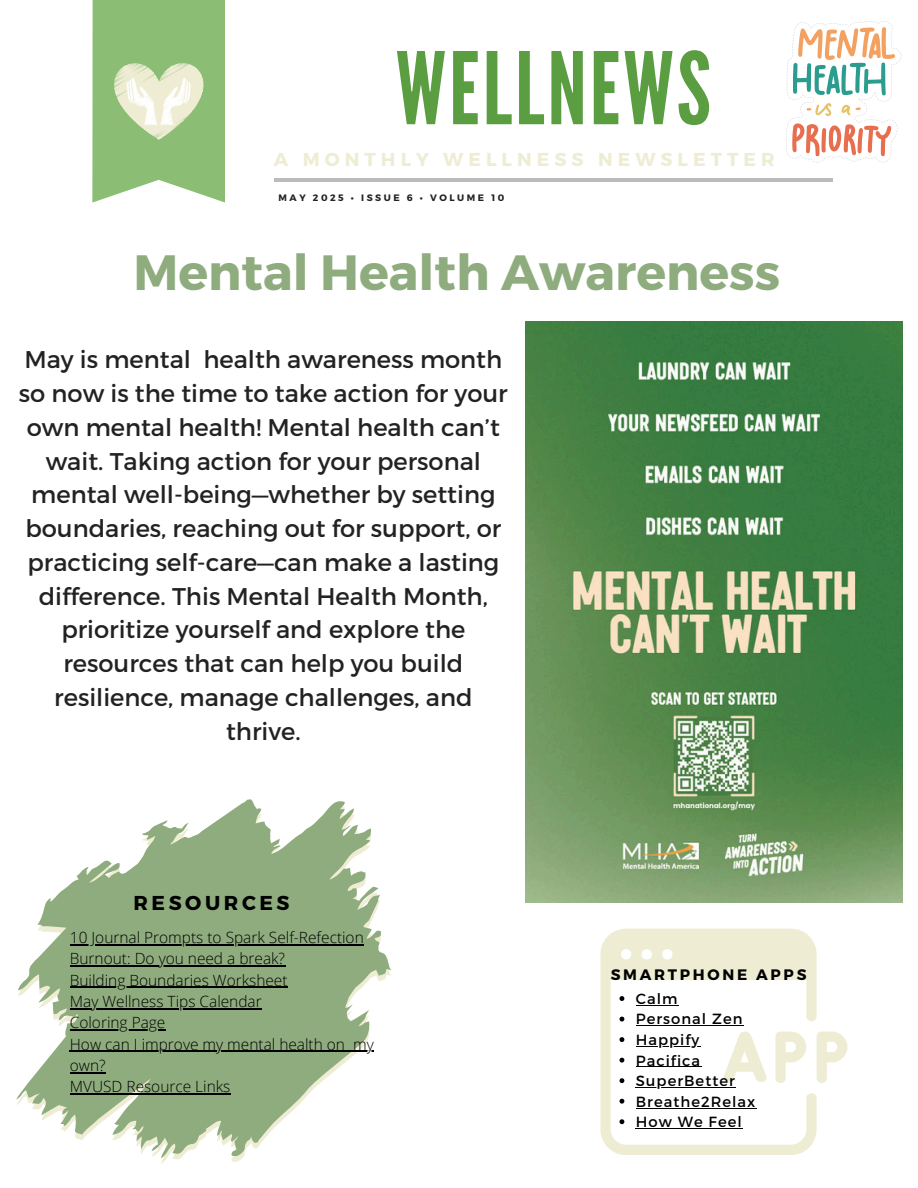
<style>
.page{position:relative;width:918px;height:1188px;background:#fff}
.page>*{position:absolute;margin:0;border:0;box-sizing:border-box;transform-origin:0 0}
.t1{font:99.6px "League Gothic";letter-spacing:.03em;color:#5a9e41}
.t2{font:700 49.5px "Montserrat";color:#8fac7e}
.t3{font:24.15px/33.8px "Montserrat";color:#222;text-align:center}
.t4{font:700 20.1px "Montserrat";letter-spacing:.18em;color:#000}
.t5{font:700 18.75px "Montserrat";letter-spacing:.27em;color:#eeedd4}
.t6{font:300 15.45px/21.3px "Open Sans";color:#000}
.t7{font:700 15.15px "Montserrat";letter-spacing:.18em;color:#000}
.t8{font:14.7px "Montserrat";letter-spacing:.07em;color:#000}
.t9{font:700 9.3px "Montserrat";letter-spacing:.27em;color:#222}
</style>
<div class="page">
<hr style="left:274px;top:178px;width:559px;height:3px;background:#bbb">
<svg style="left:92px;top:0;width:133px;height:203px;background:#a3c98f"></svg>
<img style="left:525px;top:321px;width:377px;height:582px">
<svg style="left:16px;top:799px;width:375px;height:359px;fill:#8fac7e"></svg>
<svg style="left:786px;top:21px;width:116px;height:142px"></svg>
<svg style="left:600px;top:929px;width:247px;height:226px"></svg>
<svg style="left:620px;top:996px;width:4px;height:5px"></svg>
<hr style="left:636px;top:1005px;width:43px;height:1px;background:#000">
<svg style="left:620px;top:1017px;width:4px;height:5px"></svg>
<hr style="left:636px;top:1025px;width:108px;height:1px;background:#000">
<svg style="left:620px;top:1037px;width:4px;height:5px"></svg>
<hr style="left:636px;top:1046px;width:64px;height:1px;background:#000">
<svg style="left:620px;top:1058px;width:4px;height:5px"></svg>
<hr style="left:636px;top:1066px;width:65px;height:1px;background:#000">
<svg style="left:620px;top:1078px;width:4px;height:5px"></svg>
<hr style="left:636px;top:1087px;width:100px;height:1px;background:#000">
<svg style="left:620px;top:1099px;width:4px;height:5px"></svg>
<hr style="left:636px;top:1108px;width:120px;height:1px;background:#000">
<svg style="left:620px;top:1119px;width:4px;height:5px"></svg>
<hr style="left:636px;top:1128px;width:107px;height:1px;background:#000">
<hr style="left:70px;top:944px;width:294px;height:1px;background:#000">
<hr style="left:70px;top:965px;width:215px;height:1px;background:#000">
<hr style="left:70px;top:987px;width:218px;height:1px;background:#000">
<hr style="left:70px;top:1008px;width:192px;height:1px;background:#000">
<hr style="left:70px;top:1029px;width:95px;height:2px;background:#000">
<hr style="left:70px;top:1051px;width:275px;height:1px;background:#000">
<svg style="left:345px;top:1051px;width:29px;height:1px"></svg>
<hr style="left:70px;top:1072px;width:36px;height:1px;background:#000">
<hr style="left:70px;top:1094px;width:160px;height:1px;background:#000">
<p class="t1" style="left:396px;top:31px;width:317px">WELLNEWS</p>
<h1 class="t5" style="left:274px;top:147px;width:502px">A MONTHLY WELLNESS NEWSLETTER</h1>
<h4 class="t9" style="left:279px;top:191px;width:227px">MAY 2025 • ISSUE 6 • VOLUME 10</h4>
<h5 class="t2" style="left:133px;top:240px;width:648px">Mental Health Awareness</h5>
<p class="t3" style="left:19px;top:342px;width:490px">May is mental health awareness month so now is the time to take action for your own mental health! Mental health can’t wait. Taking action for your personal mental well-being—whether by setting boundaries, reaching out for support, or practicing self-care—can make a lasting difference. This Mental Health Month, prioritize yourself and explore the resources that can help you build resilience, manage challenges, and thrive.</p>
<p class="t4" style="left:133px;top:889px;width:158px">RESOURCES</p>
<p class="t6" style="left:70px;top:926px;width:295px">10 Journal Prompts to Spark Self-Refection</p>
<p class="t6" style="left:70px;top:948px;width:217px">Burnout: Do you need a break?</p>
<p class="t6" style="left:70px;top:969px;width:219px">Building Boundaries Worksheet</p>
<p class="t6" style="left:70px;top:990px;width:193px">May Wellness Tips Calendar</p>
<p class="t6" style="left:70px;top:1012px;width:97px">Coloring Page</p>
<p class="t6" style="left:70px;top:1033px;width:277px">How can I improve my mental health on</p>
<p class="t6" style="left:353px;top:1033px;width:22px">my</p>
<p class="t6" style="left:70px;top:1054px;width:162px">own?<br>MVUSD Resource Links</p>
<p class="t7" style="left:611px;top:965px;width:197px">SMARTPHONE APPS</p>
<h2 class="t8" style="left:636px;top:989px;width:43px">Calm</h2>
<h3 class="t8" style="left:636px;top:1010px;width:108px">Personal Zen</h3>
<p class="t8" style="left:636px;top:1030px;width:65px">Happify</p>
<h4 class="t8" style="left:636px;top:1051px;width:66px">Pacifica</h4>
<h6 class="t8" style="left:636px;top:1071px;width:101px">SuperBetter</h6>
<p class="t8" style="left:636px;top:1092px;width:121px">Breathe2Relax</p>
<p class="t8" style="left:636px;top:1112px;width:108px">How We Feel</p>
</div>
